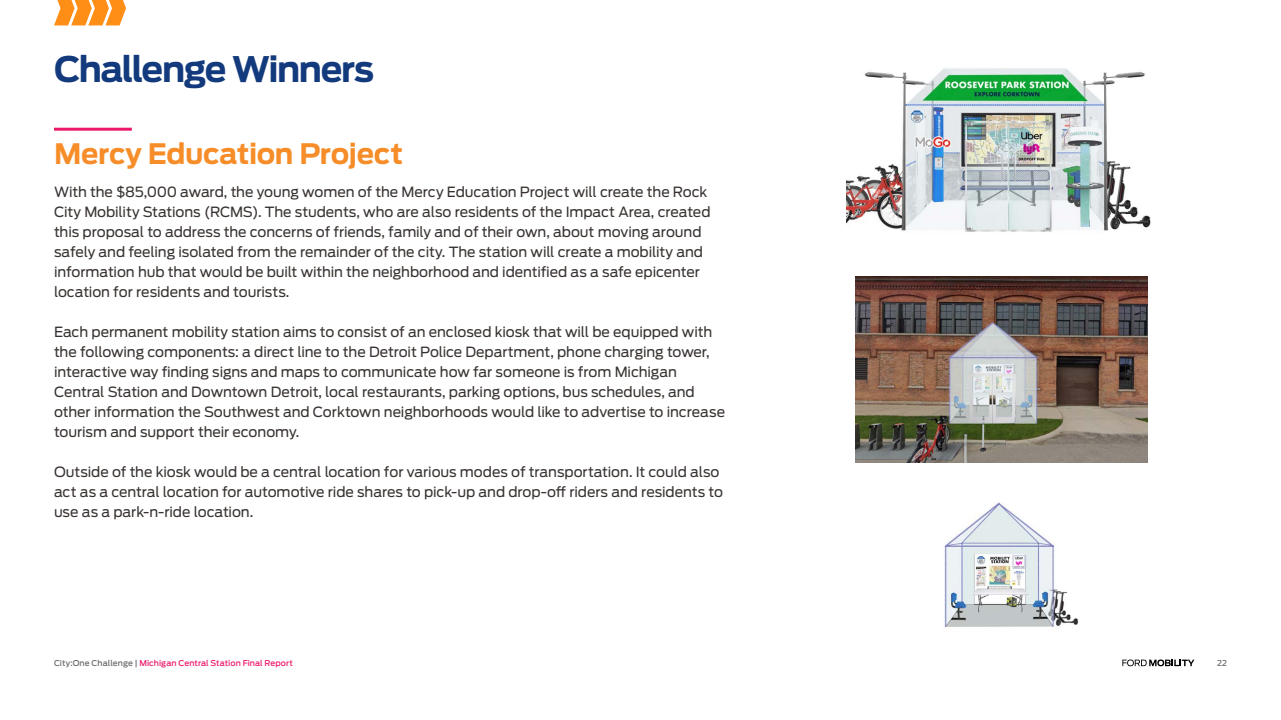
<style>
.page{position:relative;width:1281px;height:720px;background:#fff}
.page>*{position:absolute;margin:0;border:0;box-sizing:border-box;transform-origin:0 0}
.t1{font:700 35px "Ford Antenna";letter-spacing:-.045em;color:#133a7c}
.t2{font:700 28px "Ford Antenna";letter-spacing:-.01em;color:#f68d28}
.t3{font:14px/20px "Ford Antenna";letter-spacing:-.005em;color:#383331}
.t4{font:500 8px "Ford Antenna";letter-spacing:.01em;color:#ec1869}
.t5{font:500 8px "Ford Antenna";color:#6c6d70}
.s1{color:#6e6b69}
</style>
<div class="page">
<svg style="left:1122px;top:660px;width:72px;height:6px"></svg>
<hr style="left:54px;top:128px;width:78px;height:3px;background:#ec1869">
<svg style="left:54px;top:0;width:72px;height:25px"></svg>
<img style="left:846px;top:68px;width:305px;height:164px">
<img style="left:944px;top:502px;width:135px;height:125px">
<img style="left:855px;top:276px;width:292px;height:186px">
<h1 class="t1" style="left:54px;top:38px;width:321px">Challenge Winners</h1>
<h1 class="t2" style="left:54px;top:129px;width:350px">Mercy Education Project</h1>
<p class="t3" style="left:54px;top:180px;width:658px">With the $85,000 award, the young women of the Mercy Education Project will create the Rock City Mobility Stations (RCMS). The students, who are also residents of the Impact Area, created this proposal to address the concerns of friends, family and of their own, about moving around safely and feeling isolated from the remainder of the city. The station will create a mobility and information hub that would be built within the neighborhood and identifed as a safe epicenter location for residents and tourists.</p>
<p class="t3" style="left:54px;top:320px;width:672px">Each permanent mobility station aims to consist of an enclosed kiosk that will be equipped with the following components: a direct line to the Detroit Police Department, phone charging tower, interactive way fnding signs and maps to communicate how far someone is from Michigan Central Station and Downtown Detroit, local restaurants, parking options, bus schedules, and other information the Southwest and Corktown neighborhoods would like to advertise to increase tourism and support their economy.</p>
<p class="t3" style="left:54px;top:460px;width:670px">Outside of the kiosk would be a central location for various modes of transportation. It could also act as a central location for automotive ride shares to pick-up and drop-of riders and residents to use as a park-n-ride location.</p>
<p class="t4" style="left:54px;top:656px;width:240px"><span class="s1">City:One Challenge |</span> Michigan Central Station Final Report</p>
<p class="t5" style="left:1216px;top:656px;width:11px">22</p>
</div>
